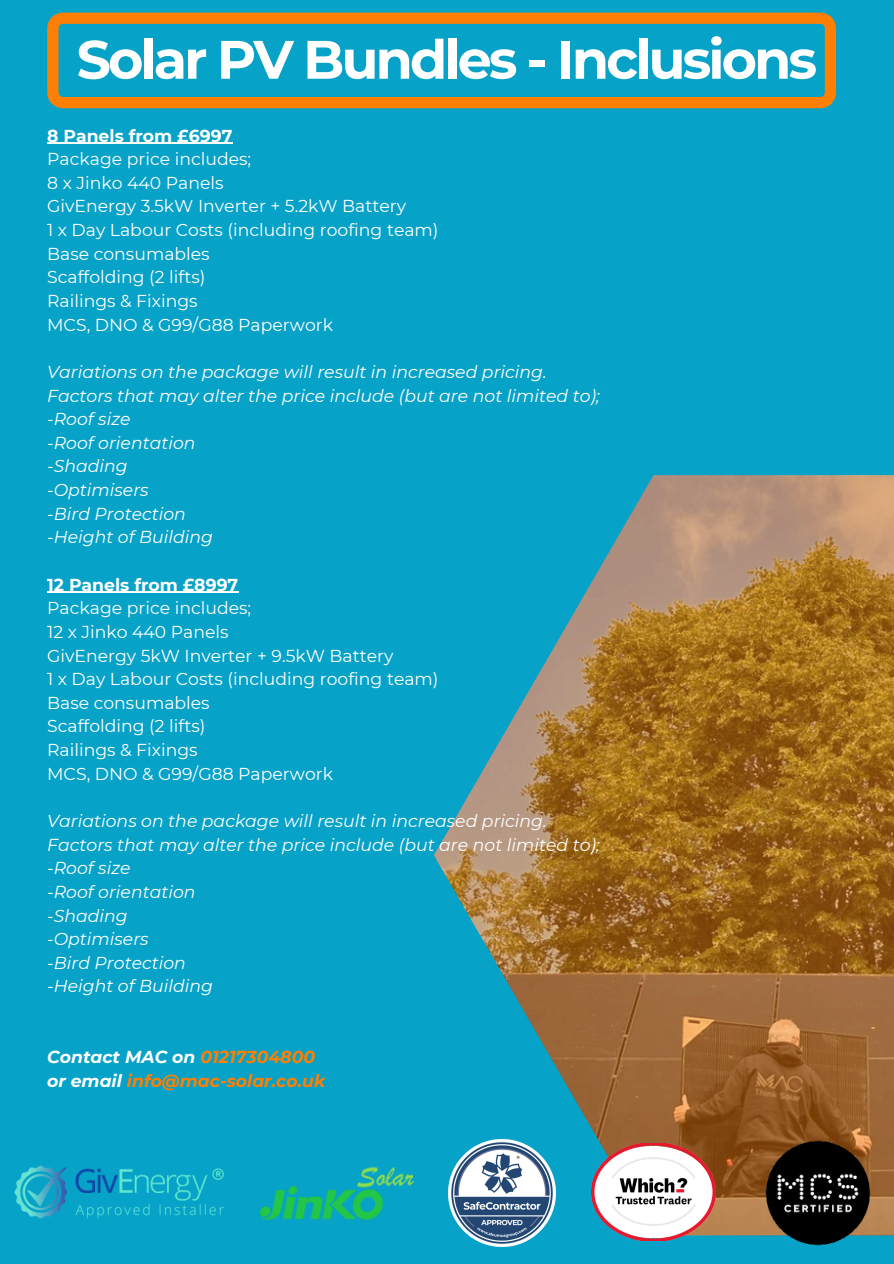
<style>
.page{position:relative;width:894px;height:1264px;background:#fff}
.page>*{position:absolute;margin:0;border:0;box-sizing:border-box;transform-origin:0 0}
.t1{font:700 54px "Montserrat";letter-spacing:-.055em;color:#fff}
.t2{font:17.25px "Montserrat";color:#fff}
.t3{font:italic 17.25px "Montserrat";color:#fff}
.t4{font:italic 700 17.25px/23.7px "Montserrat";color:#fe7f04}
.t5{font:700 17.25px "Montserrat";color:#fff}
.s1{color:#fff}
</style>
<div class="page">
<div style="left:0;top:0;width:893px;height:1263px;background:#07a2c7"></div>
<svg style="left:434px;top:475px;width:459px;height:760px"></svg>
<hr style="left:47px;top:143px;width:185px;height:1px;background:#fff">
<hr style="left:47px;top:591px;width:191px;height:2px;background:#fff">
<img style="left:14px;top:1165px;width:210px;height:54px">
<img style="left:591px;top:1143px;width:124px;height:97px">
<img style="left:260px;top:1167px;width:153px;height:53px">
<img style="left:742px;top:1122px;width:151px;height:124px">
<img style="left:448px;top:1139px;width:107px;height:107px">
<svg style="left:47px;top:13px;width:788px;height:95px"></svg>
<p class="t1" style="left:76px;top:26px;width:741px">Solar PV Bundles - Inclusions</p>
<p class="t5" style="left:47px;top:125px;width:187px">8 Panels from £6997</p>
<p class="t2" style="left:47px;top:148px;width:205px">Package price includes;</p>
<p class="t2" style="left:47px;top:172px;width:178px">8 x Jinko 440 Panels</p>
<p class="t2" style="left:47px;top:196px;width:360px">GivEnergy 3.5kW Inverter + 5.2kW Battery</p>
<p class="t2" style="left:47px;top:219px;width:393px">1 x Day Labour Costs (including roofing team)</p>
<p class="t2" style="left:47px;top:243px;width:164px">Base consumables</p>
<p class="t2" style="left:47px;top:267px;width:160px">Scaffolding (2 lifts)</p>
<p class="t2" style="left:47px;top:290px;width:152px">Railings &amp; Fixings</p>
<p class="t2" style="left:47px;top:314px;width:287px">MCS, DNO &amp; G99/G88 Paperwork</p>
<p class="t3" style="left:47px;top:361px;width:501px">Variations on the package will result in increased pricing.</p>
<p class="t3" style="left:47px;top:385px;width:554px">Factors that may alter the price include (but are not limited to);</p>
<p class="t3" style="left:47px;top:408px;width:85px">-Roof size</p>
<p class="t3" style="left:47px;top:432px;width:150px">-Roof orientation</p>
<p class="t3" style="left:47px;top:456px;width:82px">-Shading</p>
<p class="t3" style="left:47px;top:479px;width:103px">-Optimisers</p>
<p class="t3" style="left:47px;top:503px;width:140px">-Bird Protection</p>
<p class="t3" style="left:47px;top:526px;width:167px">-Height of Building</p>
<p class="t5" style="left:47px;top:574px;width:193px">12 Panels from £8997</p>
<p class="t2" style="left:47px;top:597px;width:205px">Package price includes;</p>
<p class="t2" style="left:47px;top:621px;width:183px">12 x Jinko 440 Panels</p>
<p class="t2" style="left:47px;top:645px;width:348px">GivEnergy 5kW Inverter + 9.5kW Battery</p>
<p class="t2" style="left:47px;top:668px;width:393px">1 x Day Labour Costs (including roofing team)</p>
<p class="t2" style="left:47px;top:692px;width:164px">Base consumables</p>
<p class="t2" style="left:47px;top:715px;width:160px">Scaffolding (2 lifts)</p>
<p class="t2" style="left:47px;top:739px;width:152px">Railings &amp; Fixings</p>
<p class="t2" style="left:47px;top:763px;width:287px">MCS, DNO &amp; G99/G88 Paperwork</p>
<p class="t3" style="left:47px;top:810px;width:501px">Variations on the package will result in increased pricing.</p>
<p class="t3" style="left:47px;top:834px;width:554px">Factors that may alter the price include (but are not limited to);</p>
<p class="t3" style="left:47px;top:857px;width:85px">-Roof size</p>
<p class="t3" style="left:47px;top:881px;width:150px">-Roof orientation</p>
<p class="t3" style="left:47px;top:904px;width:82px">-Shading</p>
<p class="t3" style="left:47px;top:928px;width:103px">-Optimisers</p>
<p class="t3" style="left:47px;top:952px;width:140px">-Bird Protection</p>
<h2 class="t3" style="left:47px;top:975px;width:167px">-Height of Building</h2>
<p class="t4" style="left:47px;top:1045px;width:279px"><span class="s1">Contact MAC on</span> 01217304800 <span class="s1">or email</span> info@mac-solar.co.uk</p>
</div>
